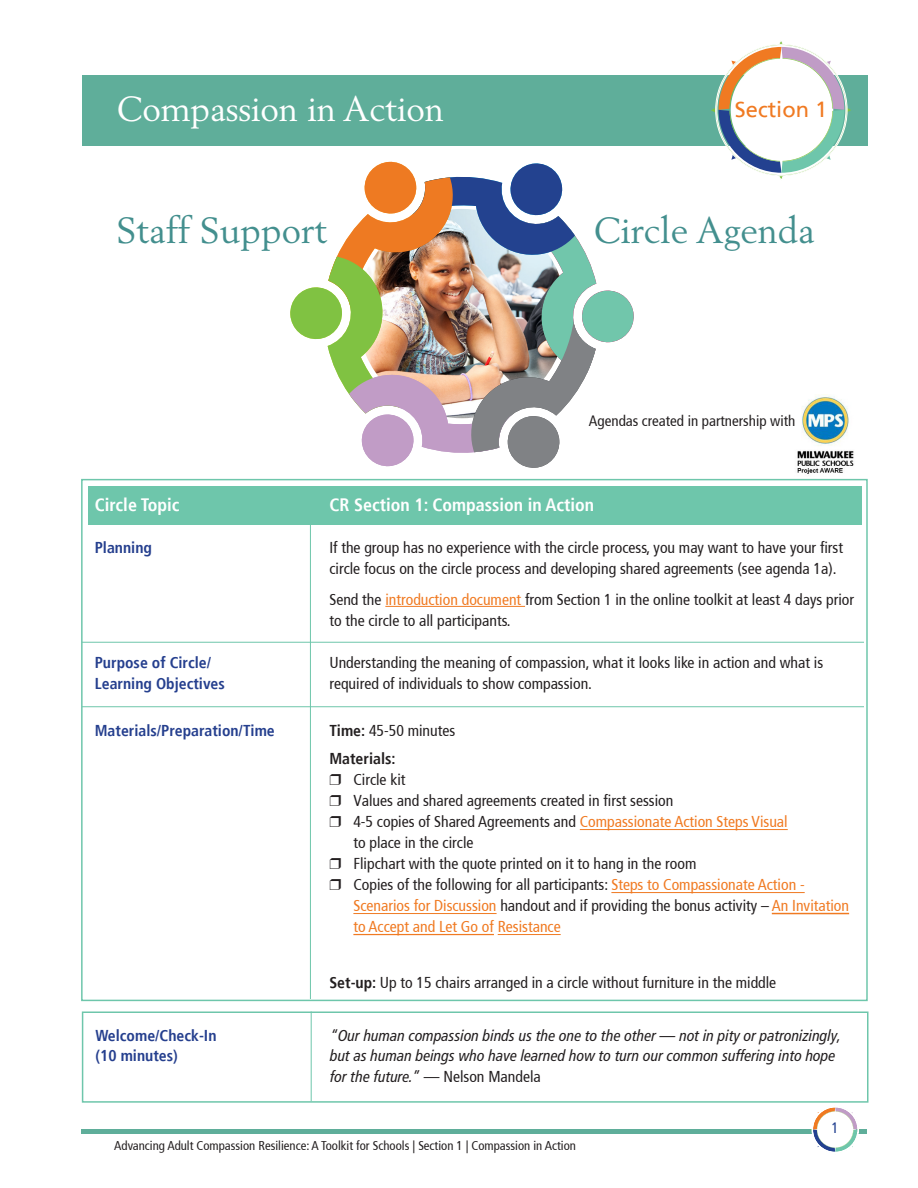
<style>
.page{position:relative;width:918px;height:1188px;background:#fff}
.page>*{position:absolute;margin:0;border:0;box-sizing:border-box;transform-origin:0 0}
.t1{font:36px "Berling";color:#438f8e}
.t2{font:34.5px "Berling";letter-spacing:-.005em;color:#fff}
.t3{font:21.9px "Frutiger";color:#f07a22}
.t4{font:700 condensed 18px "Frutiger";color:#fff}
.t5{font:condensed 15.75px/21px "Frutiger";color:#231f20}
.t6{font:italic condensed 15.75px/21px "Frutiger LT Pro";color:#231f20}
.t7{font:700 condensed 15.75px "Frutiger";color:#253f8e}
.t8{font:700 condensed 15.75px "Frutiger";color:#231f20}
.t9{font:condensed 15px "Frutiger";color:#231f20}
.t10{font:condensed 15px "Frutiger";color:#234190}
.t11{font:condensed 12.75px "Frutiger";color:#231f20}
.s1{color:#f07a22}
.s2{font-weight:700}
.s3{font-family:"Frutiger";font-style:normal}
</style>
<div class="page">
<hr style="left:82px;top:1130px;width:785px;height:4px;background:#5fae9a">
<div style="left:82px;top:75px;width:786px;height:71px;background:#5fae9a"></div>
<svg style="left:711px;top:41px;width:140px;height:138px"></svg>
<img style="left:290px;top:161px;width:344px;height:307px">
<hr style="left:310px;top:496px;width:1px;height:503px;background:#6ec6ab">
<div style="left:88px;top:486px;width:774px;height:39px;background:#6ec6ab"></div>
<hr style="left:385px;top:606px;width:140px;height:1px;background:#f07a22">
<hr style="left:82px;top:706px;width:782px;height:1px;background:#6ec6ab">
<hr style="left:82px;top:642px;width:782px;height:1px;background:#6ec6ab">
<div style="left:82px;top:1012px;width:786px;height:91px;border:2px solid #6ec6ab"></div>
<hr style="left:311px;top:1012px;width:1px;height:89px;background:#6ec6ab">
<svg style="left:810px;top:1107px;width:50px;height:45px"></svg>
<img style="left:797px;top:394px;width:57px;height:80px">
<hr style="left:580px;top:829px;width:208px;height:1px;background:#f07a22">
<hr style="left:611px;top:892px;width:194px;height:1px;background:#f07a22">
<hr style="left:353px;top:913px;width:144px;height:1px;background:#f07a22">
<hr style="left:772px;top:913px;width:77px;height:1px;background:#f07a22">
<hr style="left:353px;top:934px;width:141px;height:1px;background:#f07a22">
<hr style="left:498px;top:934px;width:63px;height:1px;background:#f07a22">
<p class="t2" style="left:116px;top:88px;width:329px">Compassion in Action</p>
<p class="t3" style="left:735px;top:99px;width:94px">Section 1</p>
<p class="t1" style="left:116px;top:208px;width:212px">Staff Support</p>
<p class="t1" style="left:593px;top:208px;width:223px">Circle Agenda</p>
<p class="t4" style="left:95px;top:497px;width:86px">Circle Topic</p>
<p class="t7" style="left:95px;top:540px;width:59px">Planning</p>
<p class="t7" style="left:95px;top:656px;width:118px">Purpose of Circle/</p>
<p class="t7" style="left:95px;top:677px;width:132px">Learning Objectives</p>
<p class="t7" style="left:95px;top:723px;width:182px">Materials/Preparation/Time</p>
<p class="t7" style="left:96px;top:1028px;width:122px">Welcome/Check-In</p>
<p class="t7" style="left:96px;top:1049px;width:84px">(10 minutes)</p>
<p class="t9" style="left:589px;top:415px;width:208px">Agendas created in partnership with</p>
<p class="t4" style="left:329px;top:497px;width:266px">CR Section 1: Compassion in Action</p>
<p class="t5" style="left:329px;top:538px;width:515px">If the group has no experience with the circle process, you may want to have your first circle focus on the circle process and developing shared agreements (see agenda 1a).</p>
<p class="t5" style="left:329px;top:590px;width:526px">Send the <span class="s1">introduction document</span> from Section 1 in the online toolkit at least 4 days prior to the circle to all participants.</p>
<p class="t5" style="left:329px;top:653px;width:495px">Understanding the meaning of compassion, what it looks like in action and what is required of individuals to show compassion.</p>
<p class="t5" style="left:329px;top:721px;width:127px"><span class="s2">Time:</span> 45-50 minutes</p>
<p class="t8" style="left:329px;top:752px;width:68px">Materials:</p>
<p class="t5" style="left:353px;top:770px;width:497px">Circle kit<br>Values and shared agreements created in first session<br>4-5 copies of Shared Agreements and <span class="s1">Compassionate Action Steps Visual<br></span>to place in the circle<br>Flipchart with the quote printed on it to hang in the room<br>Copies of the following for all participants: <span class="s1">Steps to Compassionate Action - Scenarios for Discussion</span> handout and if providing the bonus activity – <span class="s1">An Invitation to Accept and Let Go of Resistance</span></p>
<p class="t5" style="left:329px;top:973px;width:448px"><span class="s2">Set-up:</span> Up to 15 chairs arranged in a circle without furniture in the middle</p>
<p class="t6" style="left:330px;top:1025px;width:513px">“Our human compassion binds us the one to the other — not in pity or patronizingly, but as human beings who have learned how to turn our common suffering into hope for the future.” <span class="s3">— Nelson Mandela</span></p>
<p class="t10" style="left:832px;top:1122px;width:9px">1</p>
<p class="t11" style="left:114px;top:1140px;width:463px">Advancing Adult Compassion Resilience: A Toolkit for Schools | Section 1 | Compassion in Action</p>
</div>
